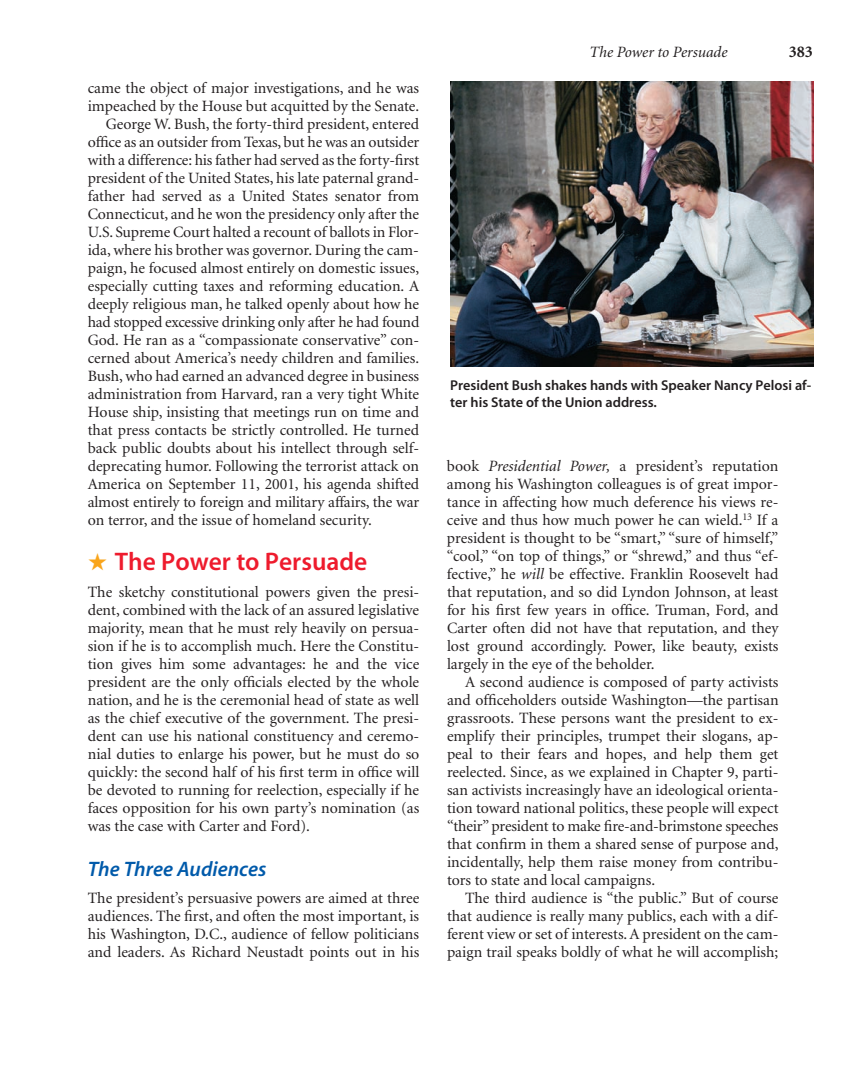
<style>
.page{position:relative;width:864px;height:1080px;background:#fff}
.page>*{position:absolute;margin:0;border:0;box-sizing:border-box;transform-origin:0 0}
.t1{font:25.5px "Myriad Sem";color:#ee1b2d}
.t2{font:21px "Myriad Sem Itl";color:#015aaa}
.t3{font:700 16.5px "Minion";color:#231f20}
.t4{font:15.75px/18px "Minion";color:#231f20;text-align:justify}
.t5{font:italic 15.75px "Minion";color:#231f20}
.t6{font:14.25px/16.5px "Myriad Sem";color:#231f20}
.s1{color:#f9a51b}
.s2{font-style:italic}
</style>
<div class="page">
<img style="left:450px;top:81px;width:363px;height:286px">
<p class="t4" style="left:88px;top:80px;width:333px">came the object of major investigations, and he was</p>
<p class="t4" style="left:88px;top:98px;width:333px">impeached by the House but acquitted by the Senate.</p>
<p class="t4" style="left:106px;top:116px;width:315px">George W. Bush, the forty-third president, entered</p>
<p class="t4" style="left:88px;top:134px;width:333px">office as an outsider from Texas, but he was an outsider</p>
<p class="t4" style="left:88px;top:152px;width:333px">with a difference: his father had served as the forty-first</p>
<p class="t4" style="left:88px;top:170px;width:333px">president of the United States, his late paternal grand-</p>
<p class="t4" style="left:88px;top:188px;width:333px">father had served as a United States senator from</p>
<p class="t4" style="left:88px;top:206px;width:333px">Connecticut, and he won the presidency only after the</p>
<p class="t4" style="left:88px;top:224px;width:333px">U.S. Supreme Court halted a recount of ballots in Flor-</p>
<p class="t4" style="left:88px;top:242px;width:333px">ida, where his brother was governor. During the cam-</p>
<p class="t4" style="left:88px;top:260px;width:333px">paign, he focused almost entirely on domestic issues,</p>
<p class="t4" style="left:88px;top:278px;width:333px">especially cutting taxes and reforming education. A</p>
<p class="t4" style="left:88px;top:296px;width:333px">deeply religious man, he talked openly about how he</p>
<p class="t4" style="left:88px;top:314px;width:333px">had stopped excessive drinking only after he had found</p>
<p class="t4" style="left:88px;top:332px;width:333px">God. He ran as a “compassionate conservative” con-</p>
<p class="t4" style="left:88px;top:350px;width:333px">cerned about America’s needy children and families.</p>
<p class="t4" style="left:88px;top:368px;width:333px">Bush, who had earned an advanced degree in business</p>
<p class="t4" style="left:88px;top:386px;width:333px">administration from Harvard, ran a very tight White</p>
<p class="t4" style="left:88px;top:404px;width:333px">House ship, insisting that meetings run on time and</p>
<p class="t4" style="left:88px;top:422px;width:333px">that press contacts be strictly controlled. He turned</p>
<p class="t4" style="left:88px;top:440px;width:333px">back public doubts about his intellect through self-</p>
<p class="t4" style="left:88px;top:458px;width:333px">deprecating humor. Following the terrorist attack on</p>
<p class="t4" style="left:88px;top:476px;width:333px">America on September 11, 2001, his agenda shifted</p>
<p class="t4" style="left:88px;top:494px;width:333px">almost entirely to foreign and military affairs, the war</p>
<p class="t4" style="left:88px;top:512px;width:286px">on terror, and the issue of homeland security.</p>
<p class="t1" style="left:88px;top:551px;width:281px"><span class="s1">★</span> The Power to Persuade</p>
<p class="t4" style="left:88px;top:584px;width:333px">The sketchy constitutional powers given the presi&shy;dent, combined with the lack of an assured legislative majority, mean that he must rely heavily on persua&shy;sion if he is to accomplish much. Here the Constitu&shy;tion gives him some advantages: he and the vice president are the only officials elected by the whole nation, and he is the ceremonial head of state as well as the chief executive of the government. The presi&shy;dent can use his national constituency and ceremo&shy;nial duties to enlarge his power, but he must do so quickly: the second half of his first term in office will be devoted to running for reelection, especially if he faces opposition for his own party’s nomination (as was the case with Carter and Ford).</p>
<p class="t2" style="left:88px;top:861px;width:180px">The Three Audiences</p>
<p class="t4" style="left:88px;top:890px;width:333px">The president’s persuasive powers are aimed at three audiences. The first, and often the most important, is his Washington, D.C., audience of fellow politicians and leaders. As Richard Neustadt points out in his</p>
<p class="t5" style="left:590px;top:46px;width:139px">The Power to Persuade</p>
<p class="t3" style="left:789px;top:45px;width:26px">383</p>
<p class="t6" style="left:450px;top:378px;width:363px">President Bush shakes hands with Speaker Nancy Pelosi af&shy;ter his State of the Union address.</p>
<p class="t4" style="left:447px;top:458px;width:333px">book <span class="s2">Presidential Power,</span> a president’s reputation</p>
<p class="t4" style="left:447px;top:476px;width:333px">among his Washington colleagues is of great impor-</p>
<p class="t4" style="left:447px;top:494px;width:333px">tance in affecting how much deference his views re-</p>
<p class="t4" style="left:447px;top:512px;width:333px">ceive and thus how much power he can wield.<sup>13</sup> If a</p>
<p class="t4" style="left:447px;top:530px;width:333px">president is thought to be “smart,” “sure of himself,”</p>
<p class="t4" style="left:447px;top:548px;width:333px">“cool,” “on top of things,” or “shrewd,” and thus “ef-</p>
<p class="t4" style="left:447px;top:566px;width:333px">fective,” he <span class="s2">will</span> be effective. Franklin Roosevelt had</p>
<p class="t4" style="left:447px;top:584px;width:333px">that reputation, and so did Lyndon Johnson, at least</p>
<p class="t4" style="left:447px;top:602px;width:333px">for his first few years in office. Truman, Ford, and</p>
<p class="t4" style="left:447px;top:620px;width:333px">Carter often did not have that reputation, and they</p>
<p class="t4" style="left:447px;top:638px;width:333px">lost ground accordingly. Power, like beauty, exists</p>
<p class="t4" style="left:447px;top:656px;width:209px">largely in the eye of the beholder.</p>
<p class="t4" style="left:465px;top:674px;width:315px">A second audience is composed of party activists</p>
<p class="t4" style="left:447px;top:692px;width:333px">and officeholders outside Washington—the partisan</p>
<p class="t4" style="left:447px;top:710px;width:333px">grassroots. These persons want the president to ex-</p>
<p class="t4" style="left:447px;top:728px;width:333px">emplify their principles, trumpet their slogans, ap-</p>
<p class="t4" style="left:447px;top:746px;width:333px">peal to their fears and hopes, and help them get</p>
<p class="t4" style="left:447px;top:764px;width:333px">reelected. Since, as we explained in Chapter 9, parti-</p>
<p class="t4" style="left:447px;top:782px;width:333px">san activists increasingly have an ideological orienta-</p>
<p class="t4" style="left:447px;top:800px;width:333px">tion toward national politics, these people will expect</p>
<p class="t4" style="left:447px;top:818px;width:333px">“their” president to make fire-and-brimstone speeches</p>
<p class="t4" style="left:447px;top:836px;width:333px">that confirm in them a shared sense of purpose and,</p>
<p class="t4" style="left:447px;top:854px;width:333px">incidentally, help them raise money from contribu-</p>
<p class="t4" style="left:447px;top:872px;width:210px">tors to state and local campaigns.</p>
<p class="t4" style="left:465px;top:890px;width:315px">The third audience is “the public.” But of course</p>
<p class="t4" style="left:447px;top:908px;width:333px">that audience is really many publics, each with a dif-</p>
<p class="t4" style="left:447px;top:926px;width:333px">ferent view or set of interests. A president on the cam-</p>
<p class="t4" style="left:447px;top:944px;width:333px">paign trail speaks boldly of what he will accomplish;</p>
</div>
